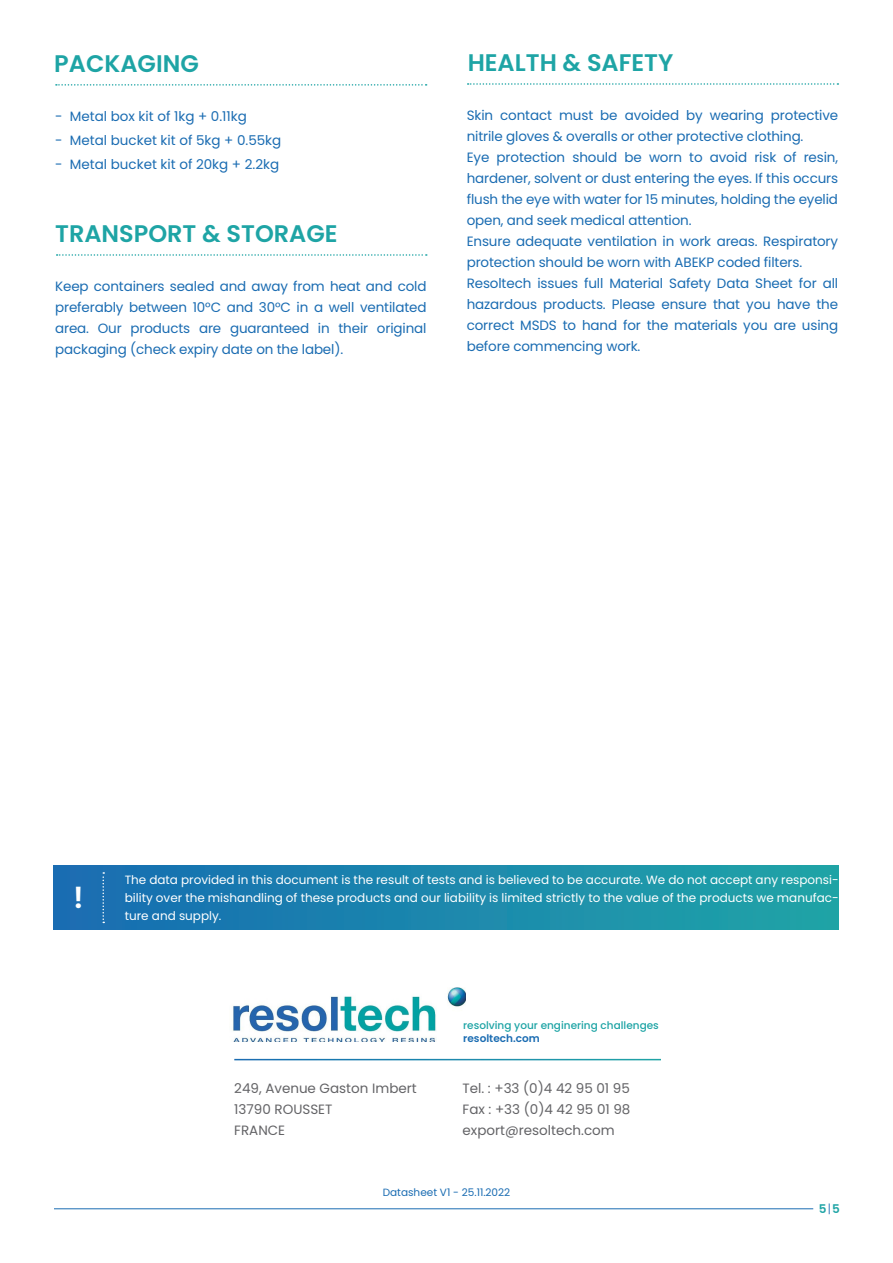
<style>
.page{position:relative;width:893px;height:1263px;background:#fff}
.page>*{position:absolute;margin:0;border:0;box-sizing:border-box;transform-origin:0 0}
.t1{font:600 30px "Poppins";color:#fff}
.t2{font:600 24px "Poppins";color:#1ea4a5}
.t3{font:13.5px/21px "Poppins";letter-spacing:-.01em;color:#1a6cb2;text-align:justify}
.t4{font:13.5px/21px "Poppins";color:#636366}
.t5{font:12px/18px "Poppins";color:#fff;text-align:justify}
.t6{font:600 12px "Poppins";color:#1ea4a5}
.t7{font:500 10.5px "Poppins";color:#1ea4a5}
.t8{font:10.5px "Poppins";color:#1a6cb2}
.t9{font:600 10.5px "Poppins";color:#1a6cb2}
.s1{font-weight:300;color:#1a6cb2}
</style>
<div class="page">
<hr style="left:54px;top:1208px;width:759px;height:1px;background:#1a6cb2">
<svg style="left:56px;top:84px;width:371px;height:2px"></svg>
<img style="left:233px;top:988px;width:233px;height:53px">
<div style="left:54px;top:866px;width:785px;height:63px;background:linear-gradient(to right,#176cb2,#20a5a7)"></div>
<svg style="left:102px;top:872px;width:2px;height:51px"></svg>
<svg style="left:468px;top:83px;width:370px;height:2px"></svg>
<svg style="left:57px;top:254px;width:370px;height:2px"></svg>
<p class="t2" style="left:54px;top:50px;width:146px">PACKAGING</p>
<p class="t3" style="left:55px;top:106px;width:193px">- Metal box kit of 1kg + 0.11kg</p>
<p class="t3" style="left:55px;top:130px;width:228px">- Metal bucket kit of 5kg + 0.55kg</p>
<p class="t3" style="left:55px;top:154px;width:226px">- Metal bucket kit of 20kg + 2.2kg</p>
<p class="t2" style="left:55px;top:220px;width:284px">TRANSPORT &amp; STORAGE</p>
<p class="t3" style="left:55px;top:276px;width:373px">Keep containers sealed and away from heat and cold preferably between 10°C and 30°C in a well ventilated area. Our products are guaranteed in their original packaging (check expiry date on the label).</p>
<p class="t2" style="left:468px;top:49px;width:207px">HEALTH &amp; SAFETY</p>
<p class="t3" style="left:467px;top:105px;width:373px">Skin contact must be avoided by wearing protective nitrile gloves &amp; overalls or other protective clothing.</p>
<p class="t3" style="left:467px;top:147px;width:373px">Eye protection should be worn to avoid risk of resin, hardener, solvent or dust entering the eyes. If this occurs flush the eye with water for 15 minutes, holding the eyelid open, and seek medical attention.</p>
<p class="t3" style="left:467px;top:231px;width:373px">Ensure adequate ventilation in work areas. Respiratory protection should be worn with ABEKP coded filters.</p>
<p class="t3" style="left:467px;top:273px;width:373px">Resoltech issues full Material Safety Data Sheet for all hazardous products. Please ensure that you have the correct MSDS to hand for the materials you are using before commencing work.</p>
<p class="t1" style="left:73px;top:880px;width:12px">!</p>
<p class="t5" style="left:125px;top:871px;width:715px">The data provided in this document is the result of tests and is believed to be accurate. We do not accept any responsi&shy;bility over the mishandling of these products and our liability is limited strictly to the value of the products we manufac&shy;ture and supply.</p>
<p class="t4" style="left:234px;top:1077px;width:184px">249, Avenue Gaston Imbert<br>13790 ROUSSET</p>
<p class="t4" style="left:234px;top:1119px;width:52px">FRANCE</p>
<p class="t7" style="left:463px;top:1019px;width:197px">resolving your enginering challenges</p>
<p class="t9" style="left:463px;top:1032px;width:78px">resoltech.com</p>
<p class="t4" style="left:462px;top:1077px;width:169px">Tel. : +33 (0)4 42 95 01 95<br>Fax : +33 (0)4 42 95 01 98</p>
<p class="t4" style="left:462px;top:1119px;width:154px">export@resoltech.com</p>
<p class="t8" style="left:383px;top:1186px;width:129px">Datasheet V1 - 25.11.2022</p>
<p class="t6" style="left:819px;top:1202px;width:22px">5<span class="s1">|</span>5</p>
</div>
